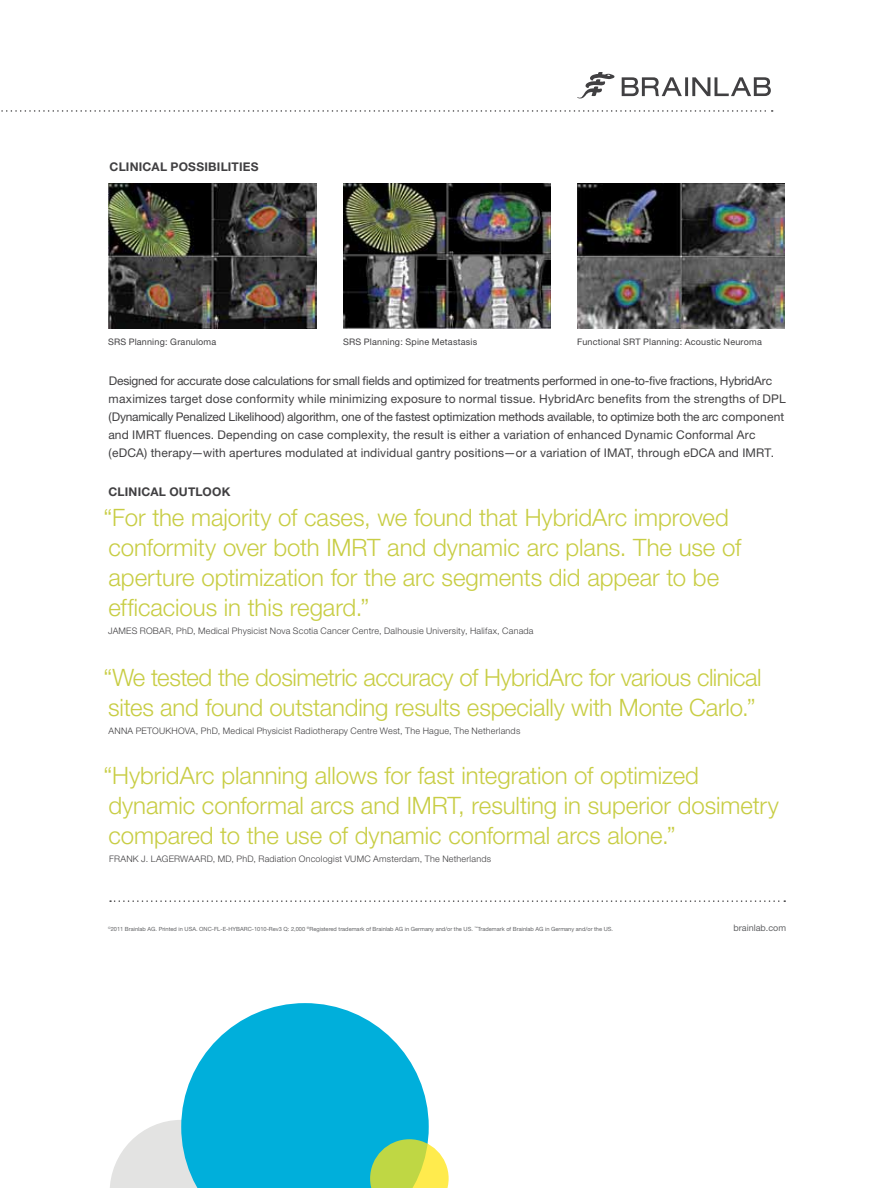
<style>
.page{position:relative;width:893px;height:1188px;background:#fff}
.page>*{position:absolute;margin:0;border:0;box-sizing:border-box;transform-origin:0 0}
.t1{font:300 24px/30px "Helvetica Neue";letter-spacing:-.005em;color:#c8cd44}
.t2{font:12px/18px "Helvetica Neue";letter-spacing:.01em;color:#414042}
.t3{font:700 12px "Helvetica Neue";letter-spacing:.02em;color:#414042}
.t4{font:300 9px "Helvetica Neue";letter-spacing:.025em;color:#414042}
.t5{font:9px "Helvetica Neue";letter-spacing:.02em;color:#414042}
.t6{font:9px "Helvetica Neue";color:#636466}
.t7{font:5.7px "Helvetica Neue";color:#636466}
</style>
<div class="page">
<svg style="left:1px;top:110px;width:772px;height:2px"></svg>
<svg style="left:577px;top:72px;width:37px;height:27px"></svg>
<svg style="left:622px;top:77px;width:149px;height:19px"></svg>
<svg style="left:110px;top:900px;width:675px;height:2px"></svg>
<svg style="left:110px;top:1120px;width:71px;height:68px"></svg>
<svg style="left:181px;top:1003px;width:248px;height:185px;fill:#00afdb"></svg>
<svg style="left:370px;top:1139px;width:79px;height:49px;background:#c1db65"></svg>
<img style="left:108px;top:184px;width:209px;height:144px">
<img style="left:578px;top:184px;width:207px;height:144px">
<img style="left:343px;top:184px;width:208px;height:144px">
<p class="t3" style="left:110px;top:160px;width:151px">CLINICAL POSSIBILITIES</p>
<p class="t5" style="left:108px;top:337px;width:110px">SRS Planning: Granuloma</p>
<p class="t5" style="left:343px;top:337px;width:136px">SRS Planning: Spine Metastasis</p>
<p class="t5" style="left:577px;top:337px;width:186px">Functional SRT Planning: Acoustic Neuroma</p>
<p class="t2" style="left:108px;top:371px;width:679px">Designed for accurate dose calculations for small fields and optimized for treatments performed in one-to-five fractions, HybridArc maximizes target dose conformity while minimizing exposure to normal tissue. HybridArc benefits from the strengths of DPL (Dynamically Penalized Likelihood) algorithm, one of the fastest optimization methods available, to optimize both the arc component and IMRT fluences. Depending on case complexity, the result is either a variation of enhanced Dynamic Conformal Arc (eDCA) therapy—with apertures modulated at individual gantry positions—or a variation of IMAT, through eDCA and IMRT.</p>
<p class="t3" style="left:109px;top:484px;width:123px">CLINICAL OUTLOOK</p>
<h1 class="t1" style="left:104px;top:502px;width:639px">“For the majority of cases, we found that HybridArc improved conformity over both IMRT and dynamic arc plans. The use of aperture optimization for the arc segments did appear to be efficacious in this regard.”</h1>
<p class="t4" style="left:108px;top:625px;width:427px">JAMES ROBAR, PhD, Medical Physicist Nova Scotia Cancer Centre, Dalhousie University, Halifax, Canada</p>
<h1 class="t1" style="left:104px;top:662px;width:660px">“We tested the dosimetric accuracy of HybridArc for various clinical sites and found outstanding results especially with Monte Carlo.”</h1>
<p class="t4" style="left:109px;top:726px;width:413px">ANNA PETOUKHOVA, PhD, Medical Physicist Radiotherapy Centre West, The Hague, The Netherlands</p>
<h1 class="t1" style="left:104px;top:760px;width:677px">“HybridArc planning allows for fast integration of optimized dynamic conformal arcs and IMRT, resulting in superior dosimetry compared to the use of dynamic conformal arcs alone.”</h1>
<p class="t4" style="left:109px;top:853px;width:383px">FRANK J. LAGERWAARD, MD, PhD, Radiation Oncologist VUMC Amsterdam, The Netherlands</p>
<p class="t7" style="left:108px;top:926px;width:507px"><sup>©</sup>2011 Brainlab AG. Printed in USA. ONC-FL-E-HYBARC-1010-Rev3 Q: 2,000 <sup>®</sup>Registered trademark of Brainlab AG in Germany and/or the US. <sup>™</sup>Trademark of Brainlab AG in Germany and/or the US.</p>
<p class="t6" style="left:733px;top:922px;width:54px">brainlab.com</p>
</div>
